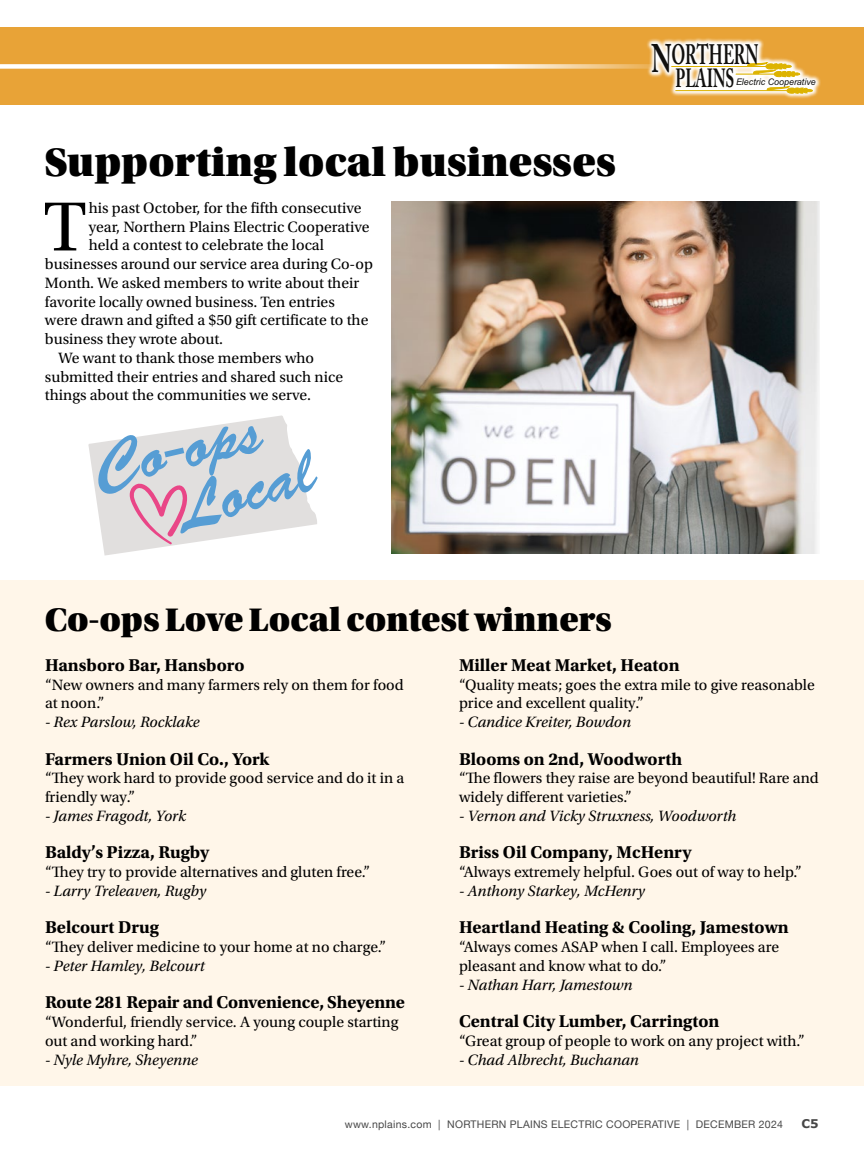
<style>
.page{position:relative;width:864px;height:1161px;background:#fff}
.page>*{position:absolute;margin:0;border:0;box-sizing:border-box;transform-origin:0 0}
.t1{font:73.2px "Utopia Std";color:#000}
.t2{font:64.05px "Brush Script Std";color:#569dd4}
.t3{font:42px "Utopia Std Black Headline";color:#000}
.t4{font:34.5px "Utopia Std Black Headline";color:#000}
.t5{font:700 27.9px "Adobe Caslon Pro";letter-spacing:-.005em;color:#11100e;scale:.58 1}
.t6{font:700 26.1px "Adobe Caslon Pro";color:#11100e;scale:.59 1}
.t7{font:700 18px "Utopia Std";color:#000}
.t8{font:15.75px/18.8px "Utopia Std";color:#000}
.t9{font:italic 15.75px "Utopia Std";color:#000}
.t10{font:700 12px "Verdana";color:#474747}
.t11{font:10.5px "Helvetica Neue";letter-spacing:.025em;color:#474747}
.t12{font:italic 9.15px "Arial Narrow";color:#11100e;scale:1.19 1}
.s1{font-size:39.6px}
</style>
<div class="page">
<div style="left:0;top:580px;width:864px;height:506px;background:#fff6e9"></div>
<svg style="left:88px;top:415px;width:229px;height:141px"></svg>
<img style="left:392px;top:202px;width:428px;height:351px">
<div style="left:0;top:28px;width:864px;height:77px;background:#e8a337"></div>
<svg style="left:0;top:64px;width:645px;height:5px;background:#faedd9"></svg>
<svg style="left:645px;top:38px;width:176px;height:61px"></svg>
<hr style="left:671px;top:66px;width:96px;height:1px;background:#ddb300">
<hr style="left:736px;top:74px;width:40px;height:1px;background:#ddb300">
<hr style="left:675px;top:90px;width:114px;height:1px;background:#ddb300">
<svg style="left:746px;top:62px;width:54px;height:15px"></svg>
<svg style="left:766px;top:86px;width:47px;height:8px"></svg>
<h3 class="t3" style="left:45px;top:140px;width:572px">Supporting local businesses</h3>
<h1 class="t1" style="left:44px;top:187px;width:45px">T</h1>
<p class="t8" style="left:89px;top:199px;width:274px">his past October, for the fifth consecutive</p>
<p class="t8" style="left:89px;top:218px;width:282px">year, Northern Plains Electric Cooperative</p>
<p class="t8" style="left:89px;top:236px;width:237px">held a contest to celebrate the local</p>
<p class="t8" style="left:45px;top:255px;width:329px">businesses around our service area during Co-op</p>
<p class="t8" style="left:45px;top:274px;width:316px">Month. We asked members to write about their</p>
<p class="t8" style="left:45px;top:292px;width:291px">favorite locally owned business. Ten entries</p>
<p class="t8" style="left:45px;top:311px;width:325px">were drawn and gifted a $50 gift certificate to the</p>
<p class="t8" style="left:45px;top:330px;width:180px">business they wrote about.</p>
<p class="t8" style="left:58px;top:349px;width:257px">We want to thank those members who</p>
<p class="t8" style="left:45px;top:367px;width:300px">submitted their entries and shared such nice</p>
<p class="t8" style="left:45px;top:386px;width:268px">things about the communities we serve.</p>
<h2 class="t2" style="left:87px;top:433px;width:172px;rotate:-13deg">Co-ops</h2>
<h2 class="t2" style="left:166px;top:480px;width:144px;rotate:-19deg">Local</h2>
<h3 class="t4" style="left:45px;top:602px;width:568px">Co-ops Love Local contest winners</h3>
<h3 class="t5" style="left:652px;top:38px;width:186px"><span class="s1">N</span>ORTHERN</h3>
<h3 class="t6" style="left:675px;top:63px;width:102px">PLAINS</h3>
<p class="t12" style="left:736px;top:76px;width:69px">Electric Cooperative</p>
<p class="t7" style="left:45px;top:655px;width:201px">Hansboro Bar, Hansboro</p>
<p class="t8" style="left:45px;top:675px;width:360px">“New owners and many farmers rely on them for food at noon.”</p>
<p class="t9" style="left:45px;top:713px;width:156px">- Rex Parslow, Rocklake</p>
<p class="t7" style="left:45px;top:748px;width:226px">Farmers Union Oil Co., York</p>
<p class="t8" style="left:45px;top:769px;width:361px">“They work hard to provide good service and do it in a friendly way.”</p>
<p class="t9" style="left:45px;top:807px;width:143px">- James Fragodt, York</p>
<p class="t7" style="left:45px;top:842px;width:166px">Baldy’s Pizza, Rugby</p>
<p class="t8" style="left:45px;top:863px;width:327px">“They try to provide alternatives and gluten free.”</p>
<p class="t9" style="left:45px;top:882px;width:163px">- Larry Treleaven, Rugby</p>
<p class="t7" style="left:45px;top:917px;width:116px">Belcourt Drug</p>
<p class="t8" style="left:45px;top:938px;width:343px">“They deliver medicine to your home at no charge.”</p>
<p class="t9" style="left:45px;top:957px;width:161px">- Peter Hamley, Belcourt</p>
<p class="t7" style="left:45px;top:992px;width:362px">Route 281 Repair and Convenience, Sheyenne</p>
<p class="t8" style="left:45px;top:1013px;width:355px">“Wonderful, friendly service. A young couple starting out and working hard.”</p>
<p class="t9" style="left:45px;top:1051px;width:154px">- Nyle Myhre, Sheyenne</p>
<p class="t7" style="left:459px;top:655px;width:222px">Miller Meat Market, Heaton</p>
<p class="t8" style="left:459px;top:675px;width:357px">“Quality meats; goes the extra mile to give reasonable price and excellent quality.”</p>
<p class="t9" style="left:459px;top:713px;width:174px">- Candice Kreiter, Bowdon</p>
<p class="t7" style="left:459px;top:748px;width:225px">Blooms on 2nd, Woodworth</p>
<p class="t8" style="left:459px;top:769px;width:361px">“The flowers they raise are beyond beautiful! Rare and widely different varieties.”</p>
<p class="t9" style="left:459px;top:807px;width:279px">- Vernon and Vicky Struxness, Woodworth</p>
<p class="t7" style="left:459px;top:842px;width:234px">Briss Oil Company, McHenry</p>
<p class="t8" style="left:459px;top:863px;width:344px">“Always extremely helpful. Goes out of way to help.”</p>
<p class="t9" style="left:459px;top:882px;width:188px">- Anthony Starkey, McHenry</p>
<p class="t7" style="left:459px;top:917px;width:331px">Heartland Heating &amp; Cooling, Jamestown</p>
<p class="t8" style="left:459px;top:938px;width:322px">“Always comes ASAP when I call. Employees are pleasant and know what to do.”</p>
<p class="t9" style="left:459px;top:976px;width:175px">- Nathan Harr, Jamestown</p>
<p class="t7" style="left:459px;top:1011px;width:262px">Central City Lumber, Carrington</p>
<p class="t8" style="left:459px;top:1032px;width:347px">“Great group of people to work on any project with.”</p>
<p class="t9" style="left:459px;top:1051px;width:182px">- Chad Albrecht, Buchanan</p>
<p class="t11" style="left:345px;top:1116px;width:440px">www.nplains.com | NORTHERN PLAINS ELECTRIC COOPERATIVE | DECEMBER 2024</p>
<p class="t10" style="left:801px;top:1115px;width:19px">C5</p>
</div>
